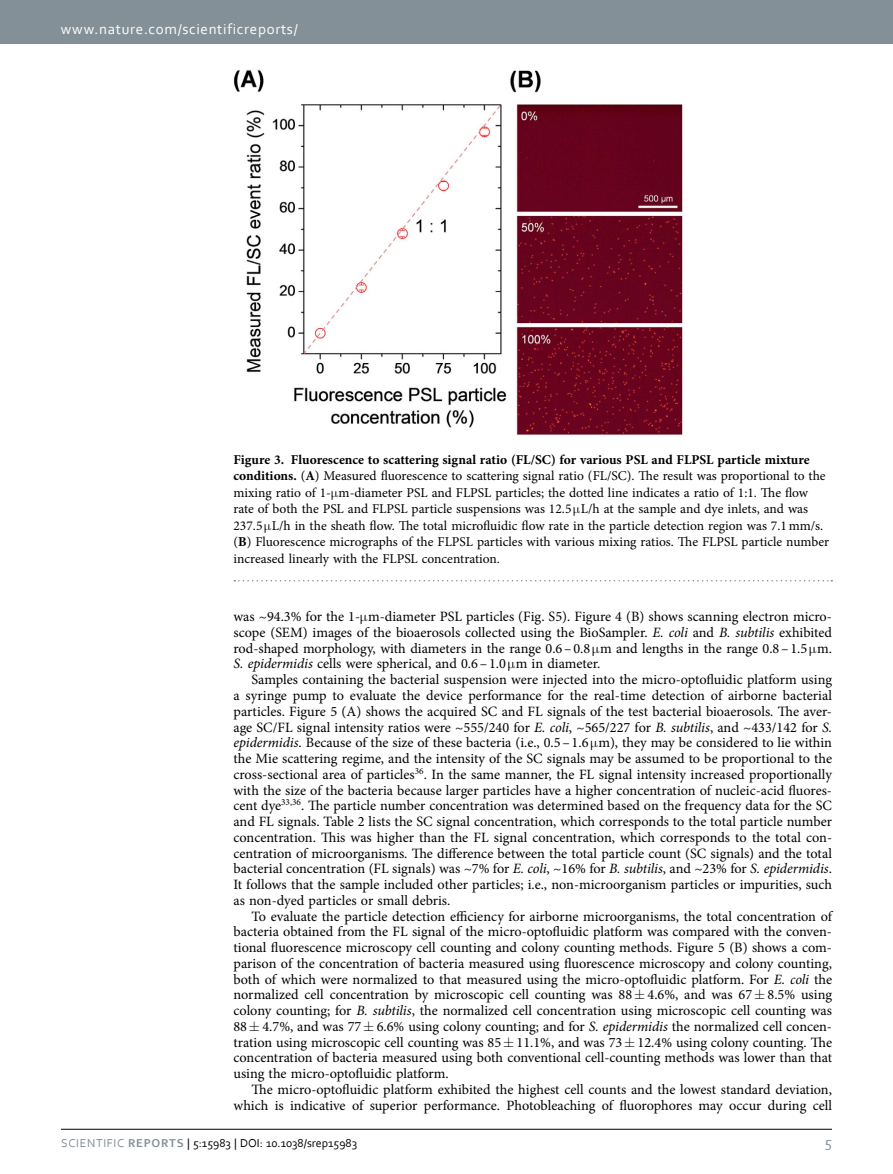
<style>
.page{position:relative;width:893px;height:1174px;background:#fff}
.page>*{position:absolute;margin:0;border:0;box-sizing:border-box;transform-origin:0 0}
.t1{font:15px "Njqxbb Corbel";letter-spacing:.045em;color:#fff}
.t2{font:15px "Hmcysg Corbel";color:#839097}
.t3{font:14.25px/15.8px "Jlctwy Minion Pro";color:#000;text-align:justify}
.t4{font:13.5px/16.5px "Jlctwy Minion Pro";color:#000}
.t5{font:700 13.5px "Hxdlxj Minion Pro";color:#000}
.t6{font:12px "Rdnxjw Corbel";color:#000}
.s1{font-family:"Hxdlxj Minion Pro";font-weight:700}
.s2{font-family:"Rvwlbh Minion Pro";font-style:italic}
.s3{color:#839097}
.s4{font-family:"Jtjqgv Corbel";font-weight:700;color:#839097}
</style>
<div class="page">
<div style="left:0;top:0;width:893px;height:43px;background:#839097"></div>
<hr style="left:61px;top:1129px;width:771px;height:1px;background:#000">
<img style="left:233px;top:70px;width:450px;height:365px">
<svg style="left:234px;top:580px;width:598px;height:1px"></svg>
<p class="t1" style="left:61px;top:19px;width:238px">www.nature.com/scientificreports/</p>
<p class="t5" style="left:233px;top:450px;width:578px">Figure 3. Fluorescence to scattering signal ratio (FL/SC) for various PSL and FLPSL particle mixture</p>
<p class="t4" style="left:233px;top:468px;width:597px"><span class="s1">conditions.</span> (<span class="s1">A</span>) Measured fluorescence to scattering signal ratio (FL/SC). The result was proportional to the mixing ratio of 1- m-diameter PSL and FLPSL particles; the dotted line indicates a ratio of 1:1. The flow rate of both the PSL and FLPSL particle suspensions was 12.5 L/h at the sample and dye inlets, and was 237.5 L/h in the sheath flow. The total microfluidic flow rate in the particle detection region was 7.1mm/s. (<span class="s1">B</span>) Fluorescence micrographs of the FLPSL particles with various mixing ratios. The FLPSL particle number increased linearly with the FLPSL concentration.</p>
<p class="t3" style="left:233px;top:609px;width:600px">was ~94.3% for the 1- m-diameter PSL particles (Fig. S5). Figure 4 (B) shows scanning electron micro&shy;scope (SEM) images of the bioaerosols collected using the BioSampler. <span class="s2">E. coli</span> and <span class="s2">B. subtilis</span> exhibited rod-shaped morphology, with diameters in the range 0.6–0.8 m and lengths in the range 0.8–1.5 m.<br><span class="s2">S. epidermidis</span> cells were spherical, and 0.6–1.0 m in diameter.</p>
<p class="t3" style="left:233px;top:672px;width:600px;text-indent:18px">Samples containing the bacterial suspension were injected into the micro-optofluidic platform using a syringe pump to evaluate the device performance for the real-time detection of airborne bacterial particles. Figure 5 (A) shows the acquired SC and FL signals of the test bacterial bioaerosols. The aver&shy;age SC/FL signal intensity ratios were ~555/240 for <span class="s2">E. coli</span>, ~565/227 for <span class="s2">B. subtilis</span>, and ~433/142 for <span class="s2">S. epidermidis</span>. Because of the size of these bacteria (i.e., 0.5–1.6 m), they may be considered to lie within the Mie scattering regime, and the intensity of the SC signals may be assumed to be proportional to the cross-sectional area of particles<sup>36</sup>. In the same manner, the FL signal intensity increased proportionally with the size of the bacteria because larger particles have a higher concentration of nucleic-acid fluores&shy;cent dye<sup>33,36</sup>. The particle number concentration was determined based on the frequency data for the SC and FL signals. Table 2 lists the SC signal concentration, which corresponds to the total particle number concentration. This was higher than the FL signal concentration, which corresponds to the total con&shy;centration of microorganisms. The difference between the total particle count (SC signals) and the total bacterial concentration (FL signals) was ~7% for <span class="s2">E. coli</span>, ~16% for <span class="s2">B. subtilis</span>, and ~23% for <span class="s2">S. epidermidis</span>.<br>It follows that the sample included other particles; i.e., non-microorganism particles or impurities, such as non-dyed particles or small debris.</p>
<p class="t3" style="left:233px;top:908px;width:600px;text-indent:18px">To evaluate the particle detection efficiency for airborne microorganisms, the total concentration of bacteria obtained from the FL signal of the micro-optofluidic platform was compared with the conven&shy;tional fluorescence microscopy cell counting and colony counting methods. Figure 5 (B) shows a com&shy;parison of the concentration of bacteria measured using fluorescence microscopy and colony counting, both of which were normalized to that measured using the micro-optofluidic platform. For <span class="s2">E. coli</span> the normalized cell concentration by microscopic cell counting was 88 4.6%, and was 67 8.5% using colony counting; for <span class="s2">B. subtilis</span>, the normalized cell concentration using microscopic cell counting was 88 4.7%, and was 77 6.6% using colony counting; and for <span class="s2">S. epidermidis</span> the normalized cell concen&shy;tration using microscopic cell counting was 85 11.1%, and was 73 12.4% using colony counting. The concentration of bacteria measured using both conventional cell-counting methods was lower than that using the micro-optofluidic platform.</p>
<p class="t3" style="left:233px;top:1081px;width:600px;text-align:right">The micro-optofluidic platform exhibited the highest cell counts and the lowest standard deviation, which is indicative of superior performance. Photobleaching of fluorophores may occur during cell</p>
<p class="t6" style="left:61px;top:1135px;width:298px"><span class="s3">SCIENTIFIC</span> <span class="s4">REPORTS</span> | 5:15983 | DOI : 10.1038/SREP15983</p>
<p class="t2" style="left:825px;top:1132px;width:9px">5</p>
</div>
